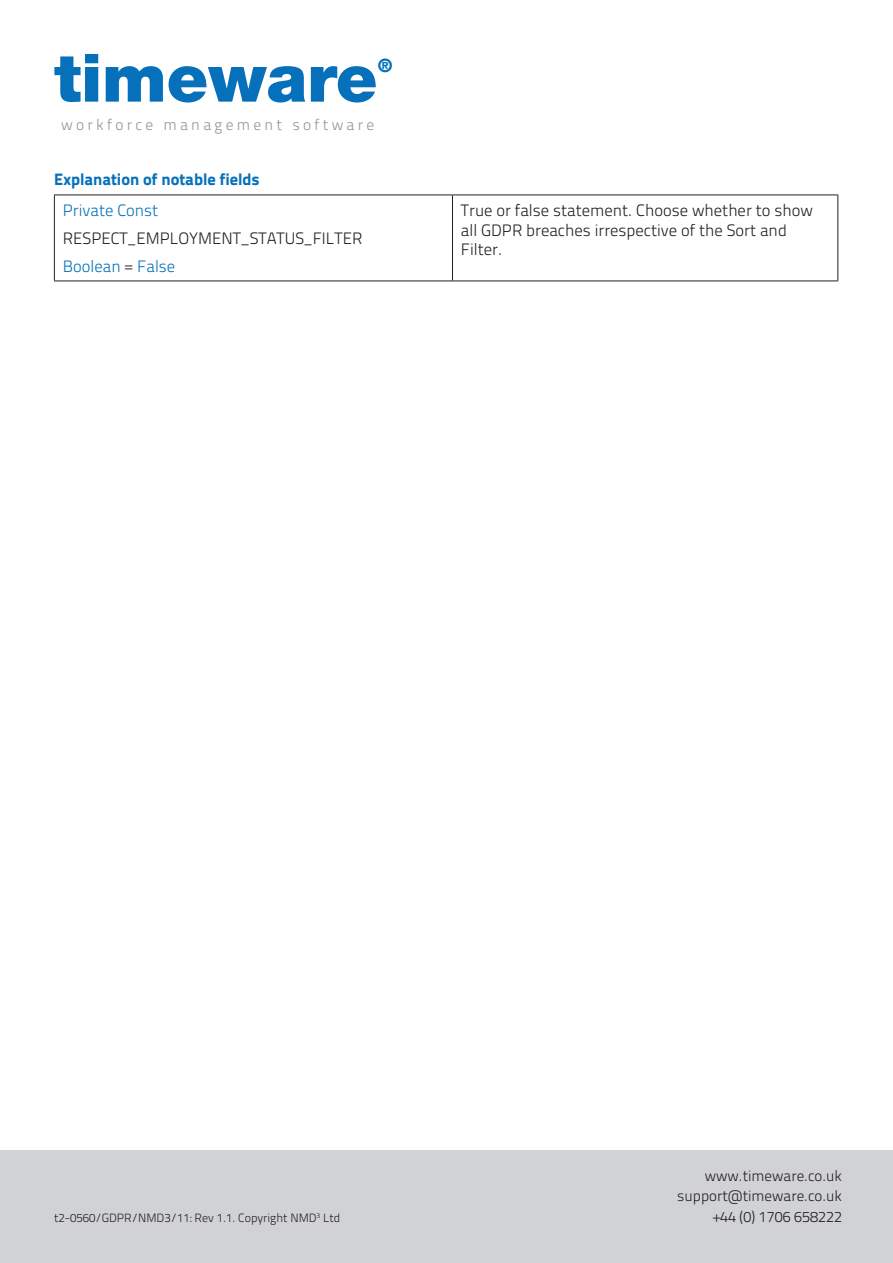
<style>
.page{position:relative;width:893px;height:1263px;background:#fff}
.page>*{position:absolute;margin:0;border:0;box-sizing:border-box;transform-origin:0 0}
.t1{font:900 66.75px "Helvetica Neue LT Std";color:#0671ba}
.t2{font:900 18.45px "Helvetica Neue LT Std";color:#0671ba}
.t3{font:16.5px/19.8px "Titillium Text 22 L 250 wt";color:#231f20}
.t4{font:16.5px "Titillium Text 22 L 999 wt";color:#0671ba}
.t5{font:16.5px "Titillium Text 22 L 250 wt";color:#0671ba}
.t6{font:15.45px "Titillium Text 22 L 250 wt";letter-spacing:.21em;color:#939598}
.t7{font:15px "Titillium Text 22 L 250 wt";color:#231f20}
.t8{font:12px "Titillium Text 22 L 250 wt";color:#231f20}
.s1{color:#231f20}
</style>
<div class="page">
<div style="left:0;top:1150px;width:893px;height:113px;background:#d1d2d4"></div>
<hr style="left:54px;top:195px;width:398px;height:1px;background:#231f20">
<hr style="left:54px;top:195px;width:1px;height:86px;background:#231f20">
<hr style="left:452px;top:195px;width:386px;height:1px;background:#231f20">
<hr style="left:452px;top:195px;width:1px;height:86px;background:#231f20">
<hr style="left:837px;top:195px;width:1px;height:86px;background:#231f20">
<hr style="left:54px;top:281px;width:398px;height:1px;background:#231f20">
<hr style="left:452px;top:281px;width:386px;height:1px;background:#231f20">
<p class="t1" style="left:54px;top:38px;width:325px">timeware</p>
<p class="t2" style="left:378px;top:54px;width:16px">®</p>
<p class="t6" style="left:61px;top:113px;width:315px">workforce management software</p>
<p class="t4" style="left:54px;top:166px;width:207px">Explanation of notable fields</p>
<p class="t5" style="left:63px;top:198px;width:97px">Private Const</p>
<p class="t3" style="left:63px;top:228px;width:301px">RESPECT_EMPLOYMENT_STATUS_FILTER</p>
<p class="t5" style="left:63px;top:255px;width:114px">Boolean <span class="s1">=</span> False</p>
<p class="t3" style="left:461px;top:199px;width:353px">True or false statement. Choose whether to show all GDPR breaches irrespective of the Sort and<br>Filter.</p>
<p class="t8" style="left:54px;top:1209px;width:288px">t2-0560/GDPR/NMD3/11: Rev 1.1. Copyright NMD<sup>3</sup> Ltd</p>
<p class="t7" style="left:705px;top:1164px;width:139px">www.timeware.co.uk</p>
<p class="t7" style="left:677px;top:1185px;width:166px">support@timeware.co.uk</p>
<p class="t7" style="left:714px;top:1205px;width:130px">+44 (0) 1706 658222</p>
</div>
